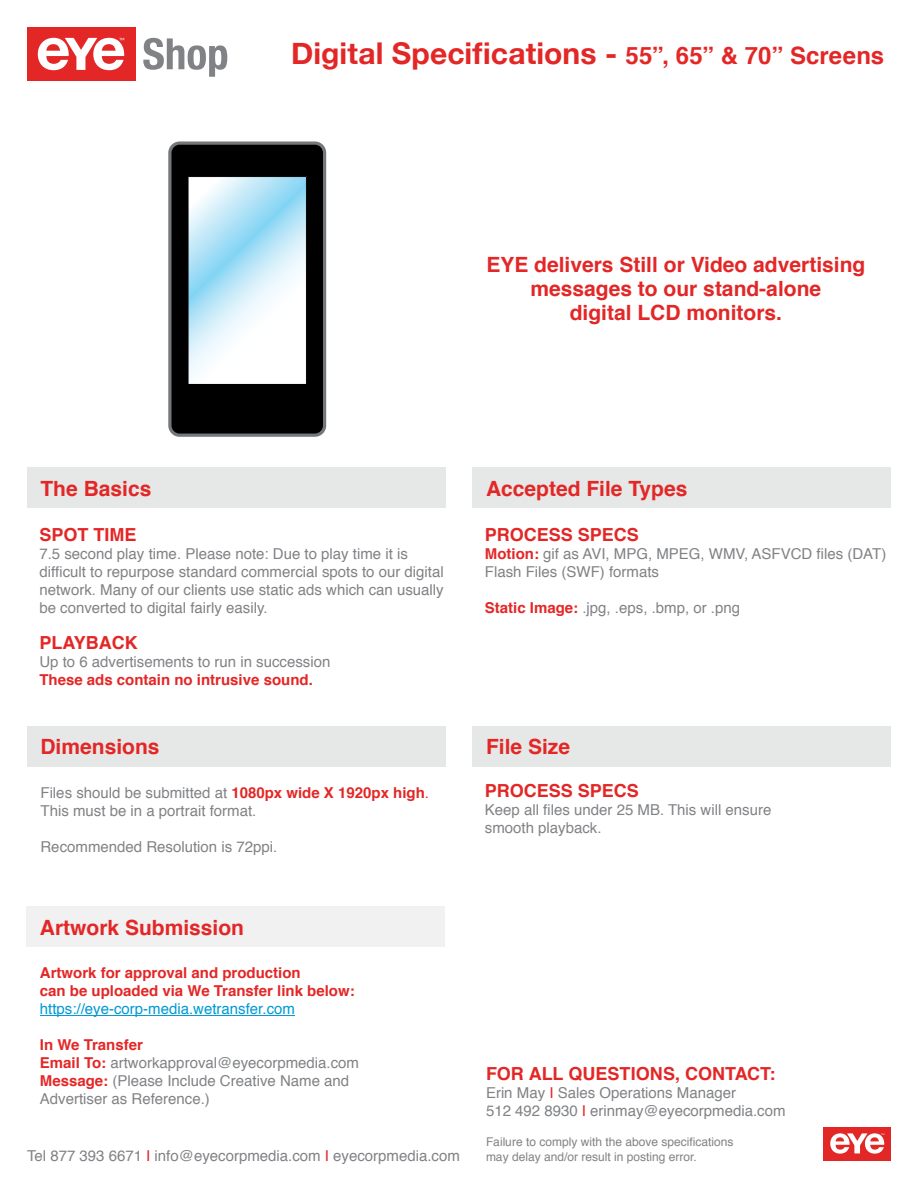
<style>
.page{position:relative;width:918px;height:1188px;background:#fff}
.page>*{position:absolute;margin:0;border:0;box-sizing:border-box;transform-origin:0 0}
.t1{font:700 30px "Helvetica Neue";letter-spacing:.005em;color:#e32726}
.t2{font:700 21px/24px "Helvetica";color:#e32726;text-align:center}
.t3{font:700 18px "Helvetica";color:#e32726}
.t4{font:15px/18px "Helvetica";color:#808285}
.t5{font:700 15px/18px "Helvetica";color:#e32726}
.t6{font:15px "Helvetica";color:#0099d5}
.t7{font:12px/14.4px "Helvetica";color:#808285}
.s1{font-family:"Helvetica";font-size:24px}
.s2{font-weight:700;color:#e32726}
.s3{color:#e32726}
</style>
<div class="page">
<div style="left:27px;top:468px;width:419px;height:40px;background:#e6e8e8"></div>
<div style="left:27px;top:726px;width:419px;height:41px;background:#e6e8e8"></div>
<div style="left:472px;top:468px;width:419px;height:40px;background:#e6e8e8"></div>
<div style="left:472px;top:726px;width:419px;height:40px;background:#e6e8e8"></div>
<svg style="left:168px;top:141px;width:158px;height:296px;background:#121212"></svg>
<svg style="left:188px;top:176px;width:119px;height:209px"></svg>
<div style="left:27px;top:27px;width:108px;height:54px;background:#e32726"></div>
<svg style="left:38px;top:38px;width:87px;height:32px"></svg>
<svg style="left:143px;top:38px;width:84px;height:39px"></svg>
<div style="left:824px;top:1127px;width:67px;height:33px;background:#e32726"></div>
<svg style="left:830px;top:1133px;width:55px;height:21px"></svg>
<hr style="left:40px;top:1015px;width:255px;height:1px;background:#0099d5">
<div style="left:26px;top:906px;width:418px;height:41px;background:#f1f1f2"></div>
<h1 class="t1" style="left:291px;top:30px;width:595px">Digital Specifications - <span class="s1">55”, 65” &amp; 70” Screens</span></h1>
<h2 class="t2" style="left:486px;top:253px;width:380px">EYE delivers Still or Video advertising messages to our stand-alone<br>digital LCD monitors.</h2>
<h2 class="t2" style="left:40px;top:477px;width:112px">The Basics</h2>
<p class="t3" style="left:39px;top:520px;width:99px">SPOT TIME</p>
<p class="t4" style="left:39px;top:545px;width:406px">7.5 second play time. Please note: Due to play time it is difficult to repurpose standard commercial spots to our digital network. Many of our clients use static ads which can usually be converted to digital fairly easily.</p>
<p class="t3" style="left:39px;top:628px;width:100px">PLAYBACK</p>
<p class="t4" style="left:39px;top:653px;width:292px">Up to 6 advertisements to run in succession</p>
<p class="t5" style="left:39px;top:671px;width:275px">These ads contain no intrusive sound.</p>
<h2 class="t2" style="left:40px;top:735px;width:121px">Dimensions</h2>
<p class="t4" style="left:41px;top:784px;width:390px">Files should be submitted at <span class="s2">1080px wide X 1920px high</span><span class="s3">.<br></span>This must be in a portrait format.</p>
<p class="t4" style="left:41px;top:838px;width:238px">Recommended Resolution is 72ppi.</p>
<h2 class="t2" style="left:40px;top:915px;width:206px">Artwork Submission</h2>
<p class="t5" style="left:40px;top:964px;width:316px">Artwork for approval and production<br>can be uploaded via We Transfer link below:</p>
<p class="t6" style="left:40px;top:998px;width:257px">https://eye-corp-media.wetransfer.com</p>
<p class="t4" style="left:40px;top:1037px;width:321px"><span class="s2">In We Transfer<br>Email To:</span> artworkapproval@eyecorpmedia.com <span class="s2">Message:</span> (Please Include Creative Name and Advertiser as Reference.)</p>
<p class="t4" style="left:27px;top:1147px;width:434px">Tel 877 393 6671 <span class="s3">I</span> info@eyecorpmedia.com <span class="s3">I</span> eyecorpmedia.com</p>
<h2 class="t2" style="left:486px;top:477px;width:203px">Accepted File Types</h2>
<p class="t3" style="left:485px;top:520px;width:39px">Process</p>
<p class="t3" style="left:578px;top:520px;width:25px">Specs</p>
<p class="t4" style="left:485px;top:545px;width:403px"><span class="s2">Motion:</span> gif as AVI, MPG, MPEG, WMV, ASFVCD files (DAT)<br>Flash Files (SWF) formats</p>
<p class="t4" style="left:485px;top:599px;width:257px"><span class="s2">Static Image:</span> .jpg, .eps, .bmp, or .png</p>
<h2 class="t2" style="left:486px;top:735px;width:86px">File Size</h2>
<p class="t3" style="left:485px;top:776px;width:39px">Process</p>
<p class="t3" style="left:578px;top:776px;width:25px">Specs</p>
<p class="t4" style="left:485px;top:801px;width:288px">Keep all files under 25 MB. This will ensure smooth playback.</p>
<p class="t3" style="left:486px;top:1059px;width:56px">For all</p>
<p class="t3" style="left:569px;top:1059px;width:39px">Questio</p>
<p class="t3" style="left:650px;top:1059px;width:88px">ns, Contact</p>
<p class="t3" style="left:769px;top:1059px;width:7px">:</p>
<p class="t4" style="left:486px;top:1084px;width:301px">Erin May <span class="s3">I</span> Sales Operations Manager<br>512 492 8930 <span class="s3">I</span> erinmay@eyecorpmedia.com</p>
<p class="t7" style="left:486px;top:1135px;width:249px">Failure to comply with the above specifications may delay and/or result in posting error.</p>
</div>
